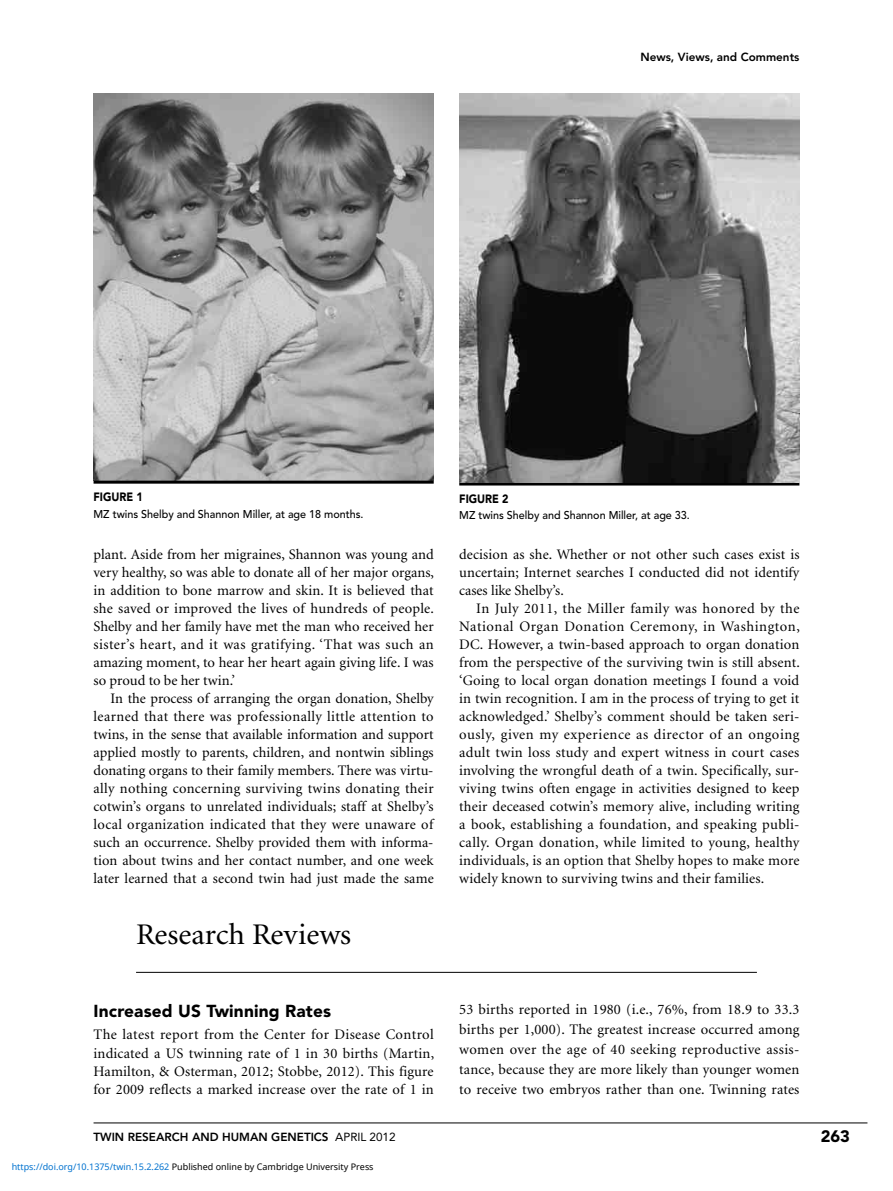
<style>
.page{position:relative;width:893px;height:1191px;background:#fff}
.page>*{position:absolute;margin:0;border:0;box-sizing:border-box;transform-origin:0 0}
.t1{font:30px "Minion";color:#000}
.t2{font:900 17.25px "Avenir";letter-spacing:.01em;color:#000}
.t3{font:900 16.5px "Avenir";color:#000}
.t4{font:14.55px/18px "Minion";letter-spacing:.01em;color:#000;text-align:justify}
.t5{font:900 12px "Avenir";color:#000;scale:.9 1}
.t6{font:800 11.7px "Avenir";color:#000}
.t7{font:500 11.25px "Avenir";color:#000;scale:.96 1}
.t8{font:9px "Noto Sans";color:#000}
.s1{font-weight:400}
.s2{color:#0172cf}
</style>
<div class="page">
<hr style="left:94px;top:1122px;width:773px;height:1px;background:#000">
<hr style="left:136px;top:972px;width:621px;height:1px;background:#000">
<img style="left:94px;top:94px;width:340px;height:386px">
<hr style="left:94px;top:480px;width:340px;height:3px;background:#000">
<hr style="left:459px;top:482px;width:340px;height:3px;background:#000">
<img style="left:459px;top:94px;width:340px;height:388px">
<p class="t6" style="left:640px;top:52px;width:161px">News, Views, and Comments</p>
<p class="t5" style="left:94px;top:491px;width:56px">FIGURE 1</p>
<p class="t7" style="left:94px;top:509px;width:283px">MZ twins Shelby and Shannon Miller, at age 18 months.</p>
<p class="t4" style="left:94px;top:546px;width:342px">plant. Aside from her migraines, Shannon was young and very healthy, so was able to donate all of her major organs, in addition to bone marrow and skin. It is believed that she saved or improved the lives of hundreds of people.<br>Shelby and her family have met the man who received her sister’s heart, and it was gratifying. ‘That was such an amazing moment, to hear her heart again giving life. I was so proud to be her twin.’</p>
<p class="t4" style="left:94px;top:691px;width:342px;text-indent:17px">In the process of arranging the organ donation, Shelby learned that there was professionally little attention to twins, in the sense that available information and support applied mostly to parents, children, and nontwin siblings donating organs to their family members. There was virtu&shy;ally nothing concerning surviving twins donating their cotwin’s organs to unrelated individuals; staff at Shelby’s local organization indicated that they were unaware of such an occurrence. Shelby provided them with informa&shy;tion about twins and her contact number, and one week later learned that a second twin had just made the same</p>
<h1 class="t1" style="left:136px;top:923px;width:217px">Research Reviews</h1>
<p class="t2" style="left:94px;top:1003px;width:239px">Increased US Twinning Rates</p>
<p class="t4" style="left:94px;top:1026px;width:342px">The latest report from the Center for Disease Control indicated a US twinning rate of 1 in 30 births (Martin, Hamilton, &amp; Osterman, 2012; Stobbe, 2012). This figure for 2009 reflects a marked increase over the rate of 1 in</p>
<p class="t5" style="left:459px;top:493px;width:56px">FIGURE 2</p>
<p class="t7" style="left:459px;top:511px;width:242px">MZ twins Shelby and Shannon Miller, at age 33.</p>
<p class="t4" style="left:459px;top:546px;width:342px">decision as she. Whether or not other such cases exist is uncertain; Internet searches I conducted did not identify cases like Shelby’s.</p>
<p class="t4" style="left:459px;top:600px;width:342px;text-indent:17px">In July 2011, the Miller family was honored by the National Organ Donation Ceremony, in Washington, DC. However, a twin-based approach to organ donation from the perspective of the surviving twin is still absent. ‘Going to local organ donation meetings I found a void in twin recognition. I am in the process of trying to get it acknowledged.’ Shelby’s comment should be taken seri&shy;ously, given my experience as director of an ongoing adult twin loss study and expert witness in court cases involving the wrongful death of a twin. Specifically, sur&shy;viving twins often engage in activities designed to keep their deceased cotwin’s memory alive, including writing a book, establishing a foundation, and speaking publi&shy;cally. Organ donation, while limited to young, healthy individuals, is an option that Shelby hopes to make more widely known to surviving twins and their families.</p>
<p class="t4" style="left:459px;top:1000px;width:342px;line-height:19.8px">53 births reported in 1980 (i.e., 76%, from 18.9 to 33.3 births per 1,000). The greatest increase occurred among women over the age of 40 seeking reproductive assis&shy;tance, because they are more likely than younger women to receive two embryos rather than one. Twinning rates</p>
<p class="t6" style="left:94px;top:1132px;width:304px">TWIN RESEARCH AND HUMAN GENETICS <span class="s1">APRIL 2012</span></p>
<p class="t3" style="left:821px;top:1129px;width:31px">263</p>
<p class="t8" style="left:12px;top:1160px;width:363px"><span class="s2">https://doi.org/10.1375/twin.15.2.262</span> Published online by Cambridge University Press</p>
</div>
